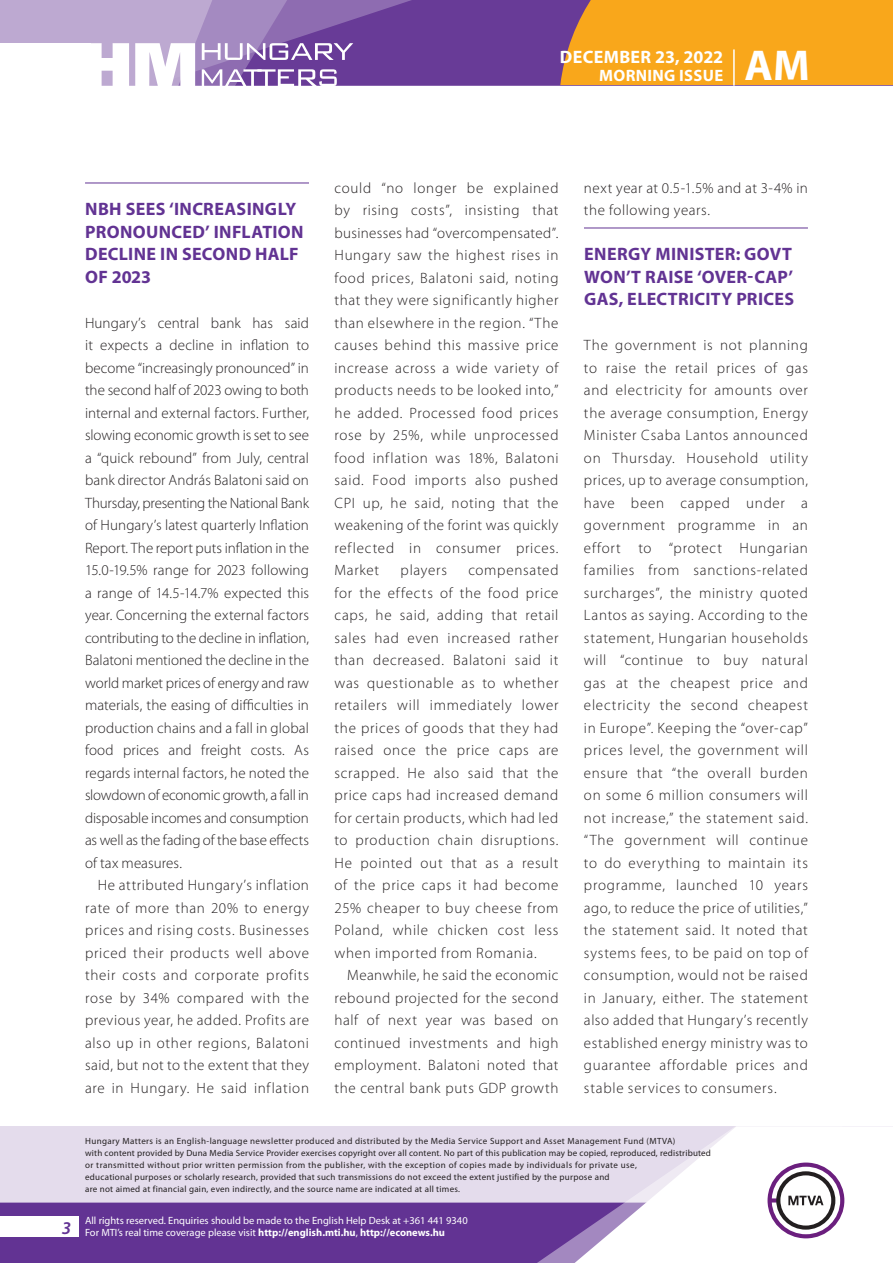
<style>
.page{position:relative;width:893px;height:1263px;background:#fff}
.page>*{position:absolute;margin:0;border:0;box-sizing:border-box;transform-origin:0 0}
.t1{font:700 43.35px "Myriad Pro";color:#fff}
._01_cimsor{font:700 18px/22.5px "Myriad Pro";letter-spacing:.02em;color:#623393}
.t2{font:700 18px "Myriad Pro";letter-spacing:.02em;color:#fff}
.t3{font:italic 600 18px "Myriad Pro";color:#623393}
.t4{font:700 16.5px "Myriad Pro";letter-spacing:.02em;color:#fff}
._03_kenyer_szöveg-1{font:300 15px/22.5px "Myriad Pro";letter-spacing:.025em;color:#231f20;text-align:justify}
._03_kenyer_szöveg-2{font:300 15px/22.5px "Myriad Pro";letter-spacing:.04em;color:#231f20;text-align:justify}
.t5{font:10.5px/12px "Myriad Pro";color:#fff}
.t6{font:9px/12px "Myriad Pro";letter-spacing:.03em;color:#231f20}
.s1{font-weight:700}
</style>
<div class="page">
<div style="left:0;top:1126px;width:893px;height:137px;background:#e4dcec"></div>
<div style="left:0;top:1202px;width:506px;height:61px;background:#623393"></div>
<div style="left:506px;top:1202px;width:43px;height:61px;background:#623393"></div>
<svg style="left:549px;top:1126px;width:344px;height:137px;fill:#fff"></svg>
<svg style="left:767px;top:1162px;width:77px;height:76px;background:#c5b8c8"></svg>
<div style="left:0;top:1216px;width:79px;height:20px;background:#fff"></div>
<div style="left:0;top:0;width:893px;height:85px;background:#683b97"></div>
<div style="left:560px;top:0;width:333px;height:85px;background:#f9a71b"></div>
<hr style="left:733px;top:49px;width:2px;height:37px;background:#fff">
<svg style="left:0;top:0;width:479px;height:86px"></svg>
<hr style="left:85px;top:183px;width:224px;height:1px;background:#623393">
<hr style="left:584px;top:228px;width:224px;height:1px;background:#623393">
<p class="t2" style="left:560px;top:45px;width:165px">December 23, 2022</p>
<p class="t4" style="left:599px;top:65px;width:124px">MORNING ISSUE</p>
<h1 class="t1" style="left:745px;top:37px;width:67px">AM</h1>
<p class="_01_cimsor" style="left:85px;top:197px;width:220px">NBH SEES ‘INCREASINGLY<br>PRONOUNCED’ INFLATION<br>DECLINE IN SECOND HALF<br>OF 2023</p>
<p class="_03_kenyer_szöveg-1" style="left:85px;top:311px;width:225px">Hungary’s central bank has said it expects a decline in inflation to become “increasingly pronounced” in the second half of 2023 owing to both internal and external factors. Further, slowing economic growth is set to see a “quick rebound” from July, central bank director András Balatoni said on Thursday, presenting the National Bank of Hungary’s latest quarterly Inflation Report. The report puts inflation in the 15.0-19.5% range for 2023 following a range of 14.5-14.7% expected this year. Concerning the external factors contributing to the decline in inflation, Balatoni mentioned the decline in the world market prices of energy and raw materials, the easing of difficulties in production chains and a fall in global food prices and freight costs. As regards internal factors, he noted the slowdown of economic growth, a fall in disposable incomes and consumption as well as the fading of the base effects of tax measures.</p>
<p class="_03_kenyer_szöveg-2" style="left:85px;top:874px;width:225px;text-indent:13px">He attributed Hungary’s inflation rate of more than 20% to energy prices and rising costs. Businesses priced their products well above their costs and corporate profits rose by 34% compared with the previous year, he added. Profits are also up in other regions, Balatoni said, but not to the extent that they are in Hungary. He said inflation</p>
<p class="_03_kenyer_szöveg-2" style="left:334px;top:176px;width:225px">could “no longer be explained by rising costs”, insisting that businesses had “overcompensated”.<br>Hungary saw the highest rises in food prices, Balatoni said, noting that they were significantly higher than elsewhere in the region. “The causes behind this massive price increase across a wide variety of products needs to be looked into,” he added. Processed food prices rose by 25%, while unprocessed food inflation was 18%, Balatoni said. Food imports also pushed CPI up, he said, noting that the weakening of the forint was quickly reflected in consumer prices.<br>Market</p>
<p class="_03_kenyer_szöveg-2" style="left:334px;top:559px;width:225px;text-indent:134px">compensated for the effects of the food price caps, he said, adding that retail sales had even increased rather than decreased. Balatoni said it was questionable as to whether retailers will immediately lower the prices of goods that they had raised once the price caps are scrapped. He also said that the price caps had increased demand for certain products, which had led to production chain disruptions.<br>He pointed out that as a result of the price caps it had become 25% cheaper to buy cheese from Poland, while chicken cost less when imported from Romania.</p>
<p class="_03_kenyer_szöveg-2" style="left:334px;top:964px;width:225px;text-indent:13px">Meanwhile, he said the economic rebound projected for the second half of next year was based on continued investments and high employment. Balatoni noted that the central bank puts GDP growth</p>
<p class="_03_kenyer_szöveg-2" style="left:401px;top:559px;width:48px">players</p>
<p class="_03_kenyer_szöveg-2" style="left:584px;top:176px;width:225px">next year at 0.5-1.5% and at 3-4% in the following years.</p>
<p class="_01_cimsor" style="left:584px;top:242px;width:211px">ENERGY MINISTER: GOVT<br>WON’T RAISE ‘OVER-CAP’<br>GAS, ELECTRICITY PRICES</p>
<p class="_03_kenyer_szöveg-1" style="left:584px;top:334px;width:225px">The government is not planning to raise the retail prices of gas and electricity for amounts over the average consumption, Energy Minister Csaba Lantos announced on Thursday. Household utility prices, up to average consumption, have been capped under a government programme in an effort to “protect Hungarian families from sanctions-related surcharges”, the ministry quoted Lantos as saying. According to the statement, Hungarian households will “continue to buy natural gas at the cheapest price and electricity the second cheapest in Europe”. Keeping the “over-cap” prices level, the government will ensure that “the overall burden on some 6 million consumers will not increase,” the statement said. “The government will continue to do everything to maintain its programme, launched 10 years ago, to reduce the price of utilities,” the statement said. It noted that systems fees, to be paid on top of consumption, would not be raised in January, either. The statement also added that Hungary’s recently established energy ministry was to guarantee affordable prices and stable services to consumers.</p>
<p class="t3" style="left:62px;top:1217px;width:11px">3</p>
<p class="t6" style="left:85px;top:1134px;width:627px">Hungary Matters is an English-language newsletter produced and distributed by the Media Service Support and Asset Management Fund (MTVA)<br>with content provided by Duna Media Service Provider exercises copyright over all content. No part of this publication may be copied, reproduced, redistributed or transmitted without prior written permission from the publisher, with the exception of copies made by individuals for private use,<br>educational purposes or scholarly research, provided that such transmissions do not exceed the extent justified by the purpose and<br>are not aimed at financial gain, even indirectly, and the source name are indicated at all times.</p>
<p class="t5" style="left:85px;top:1214px;width:384px">All rights reserved. Enquiries should be made to the English Help Desk at +361 441 9340<br>For MTI’s real time coverage please visit <span class="s1">http://english.mti.hu</span>, <span class="s1">http://econews.hu</span></p>
</div>
